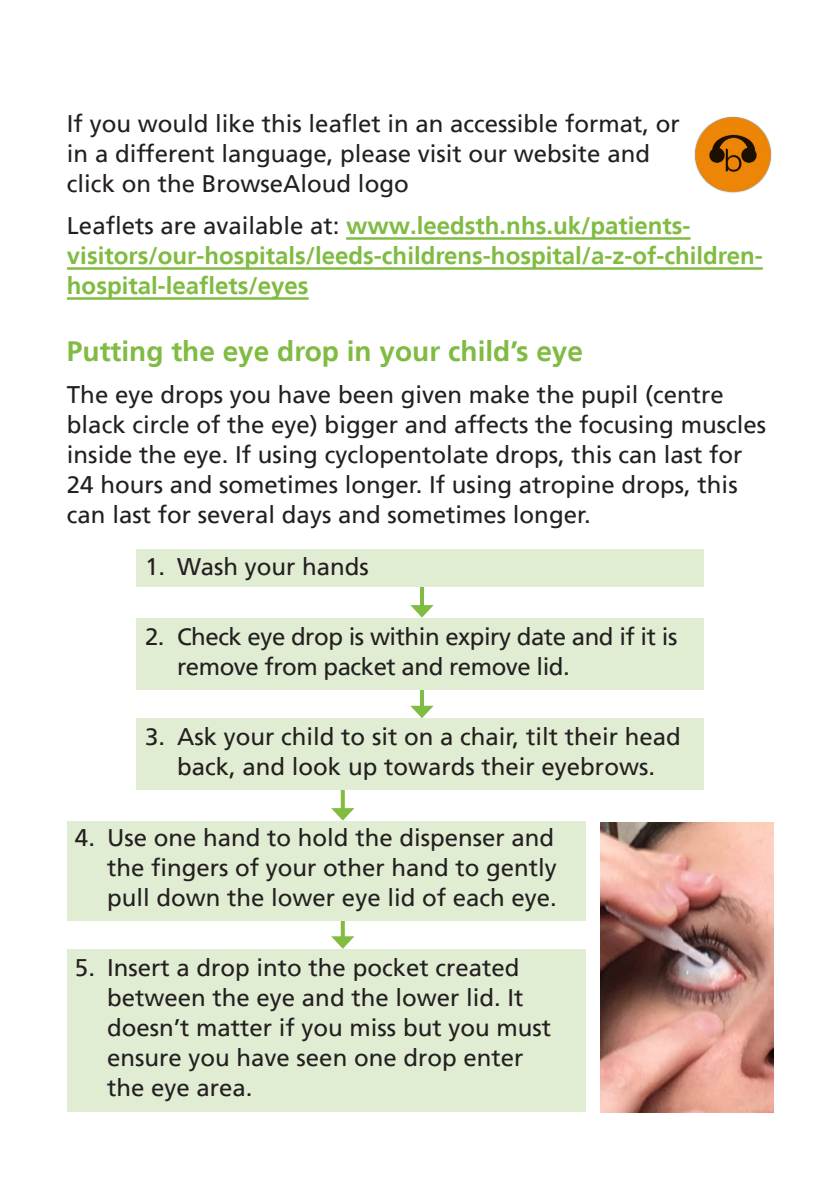
<style>
.page{position:relative;width:840px;height:1191px;background:#fff}
.page>*{position:absolute;margin:0;border:0;box-sizing:border-box;transform-origin:0 0}
.Main_Headings{font:700 28px "Frutiger LT";color:#80bb42}
.Body_Text{font:24px/30px "Frutiger LT";color:#231f20}
.Body_Text-2{font:700 24px/30px "Frutiger LT";color:#80bb42}
.Body_Text-3{font:24px/30px "Frutiger LT";letter-spacing:-.02em;color:#231f20}
.s1{font-weight:400;color:#231f20}
</style>
<div class="page">
<hr style="left:420px;top:587px;width:4px;height:21px;background:#80bb42">
<svg style="left:410px;top:605px;width:23px;height:12px"></svg>
<hr style="left:420px;top:687px;width:4px;height:22px;background:#80bb42">
<svg style="left:410px;top:706px;width:23px;height:12px"></svg>
<svg style="left:340px;top:790px;width:4px;height:18px"></svg>
<svg style="left:331px;top:808px;width:23px;height:12px"></svg>
<svg style="left:340px;top:920px;width:4px;height:16px"></svg>
<svg style="left:331px;top:936px;width:23px;height:12px"></svg>
<div style="left:136px;top:549px;width:567px;height:38px;background:#e1edd3"></div>
<div style="left:136px;top:618px;width:567px;height:71px;background:#e1edd3"></div>
<div style="left:136px;top:719px;width:567px;height:71px;background:#e1edd3"></div>
<div style="left:67px;top:821px;width:518px;height:99px;background:#e1edd3"></div>
<div style="left:67px;top:949px;width:518px;height:163px;background:#e1edd3"></div>
<hr style="left:346px;top:237px;width:344px;height:3px;background:#80bb42">
<hr style="left:67px;top:267px;width:695px;height:3px;background:#80bb42">
<hr style="left:67px;top:297px;width:241px;height:3px;background:#80bb42">
<img style="left:600px;top:822px;width:172px;height:290px">
<img style="left:694px;top:116px;width:78px;height:77px">
<p class="Body_Text" style="left:67px;top:109px;width:614px">If you would like this leaflet in an accessible format, or in a different language, please visit our website and click on the BrowseAloud logo</p>
<p class="Body_Text-2" style="left:67px;top:210px;width:697px"><span class="s1">Leaflets are available at:</span> www.leedsth.nhs.uk/patients&shy;visitors/our-hospitals/leeds-childrens-hospital/a-z-of-children&shy;hospital-leaflets/eyes</p>
<p class="Main_Headings" style="left:67px;top:335px;width:517px">Putting the eye drop in your child’s eye</p>
<p class="Body_Text" style="left:67px;top:379px;width:700px">The eye drops you have been given make the pupil (centre black circle of the eye) bigger and affects the focusing muscles inside the eye. If using cyclopentolate drops, this can last for 24 hours and sometimes longer. If using atropine drops, this can last for several days and sometimes longer.</p>
<p class="Body_Text" style="left:145px;top:552px;width:225px">1. Wash your hands</p>
<p class="Body_Text-3" style="left:177px;top:622px;width:501px;text-indent:-32px">2. Check eye drop is within expiry date and if it is remove from packet and remove lid.</p>
<p class="Body_Text" style="left:145px;top:721px;width:537px;text-align:center">3. Ask your child to sit on a chair, tilt their head back, and look up towards their eyebrows.</p>
<p class="Body_Text" style="left:107px;top:823px;width:451px;text-align:justify;text-indent:-32px">4. Use one hand to hold the dispenser and the fingers of your other hand to gently pull down the lower eye lid of each eye.</p>
<p class="Body_Text" style="left:107px;top:952px;width:445px;text-indent:-32px">5. Insert a drop into the pocket created between the eye and the lower lid. It doesn’t matter if you miss but you must ensure you have seen one drop enter the eye area.</p>
</div>
